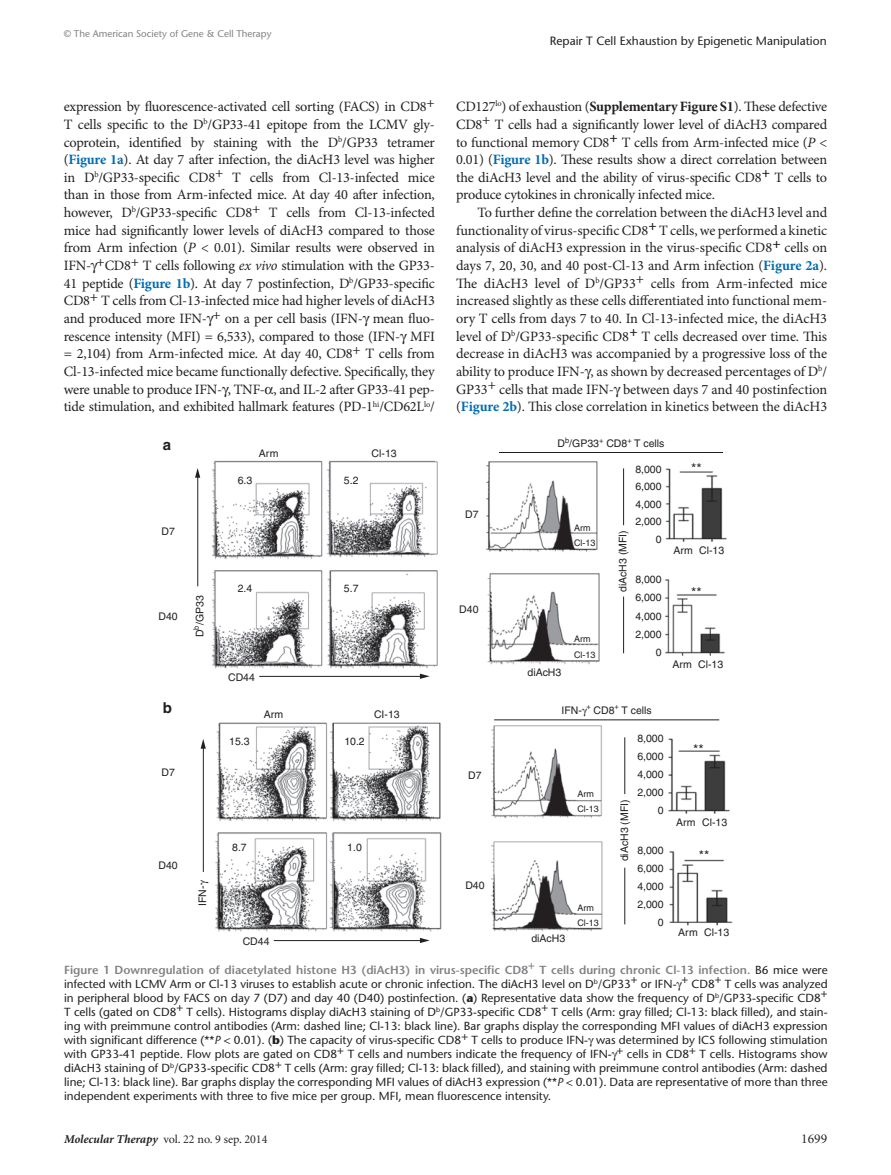
<style>
.page{position:relative;width:891px;height:1175px;background:#fff}
.page>*{position:absolute;margin:0;border:0;box-sizing:border-box;transform-origin:0 0}
.t1{font:700 15px "Helvetica";color:#231f20}
.t2{font:14.25px/17.7px "Minion Pro";letter-spacing:-.015em;color:#231f20;text-align:justify}
.t3{font:13.5px "Helvetica";color:#231f20}
.t4{font:13.5px "Minion";color:#231f20}
.t5{font:12px "Stone Sans";color:#231f20}
.t6{font:12px "Minion";color:#231f20}
.t7{font:11.7px/14.1px "Stone Sans";color:#231f20;text-align:justify}
.t8{font:600 11.7px "ITC Stone Sans";color:#808285}
.t9{font:10.5px "Helvetica";color:#231f20}
.t10{font:9.75px "Stone Sans";color:#808285}
.t11{font:9px/15px "Helvetica";letter-spacing:-.005em;color:#231f20}
.s1{font-weight:700;color:#006cb3}
.s2{font-style:italic}
.s3{font-weight:700}
.s4{font-family:"Stone Sans";font-weight:400;color:#231f20}
.s5{font-weight:700;font-style:italic}
</style>
<div class="page">
<img style="left:212px;top:460px;width:521px;height:472px">
<hr style="left:623px;top:468px;width:1px;height:57px;background:#231f20">
<hr style="left:623px;top:596px;width:1px;height:57px;background:#231f20">
<hr style="left:624px;top:737px;width:1px;height:57px;background:#231f20">
<hr style="left:624px;top:867px;width:1px;height:57px;background:#231f20">
<hr style="left:499px;top:452px;width:224px;height:1px;background:#231f20">
<hr style="left:203px;top:747px;width:1px;height:125px;background:#231f20">
<svg style="left:201px;top:739px;width:5px;height:9px"></svg>
<hr style="left:197px;top:476px;width:1px;height:110px;background:#231f20">
<svg style="left:195px;top:468px;width:5px;height:10px"></svg>
<hr style="left:274px;top:940px;width:148px;height:1px;background:#231f20">
<svg style="left:420px;top:938px;width:10px;height:5px"></svg>
<hr style="left:259px;top:676px;width:163px;height:1px;background:#231f20">
<svg style="left:420px;top:673px;width:10px;height:6px"></svg>
<hr style="left:494px;top:719px;width:225px;height:1px;background:#231f20">
<svg style="left:582px;top:708px;width:5px;height:8px"></svg>
<p class="t10" style="left:64px;top:28px;width:209px">© The American Society of Gene &amp; Cell Therapy</p>
<p class="t5" style="left:550px;top:34px;width:278px">Repair T Cell Exhaustion by Epigenetic Manipulation</p>
<p class="t2" style="left:64px;top:98px;width:373px">expression by fluorescence-activated cell sorting (FACS) in CD8+ T cells specific to the D<sup>b</sup>/GP33-41 epitope from the LCMV gly&shy;coprotein, identified by staining with the D<sup>b</sup>/GP33 tetramer (<span class="s1">Figure 1a</span>). At day 7 after infection, the diAcH3 level was higher in D<sup>b</sup>/GP33-specific CD8+ T cells from Cl-13-infected mice than in those from Arm-infected mice. At day 40 after infection, however, D<sup>b</sup>/GP33-specific CD8+ T cells from Cl-13-infected mice had significantly lower levels of diAcH3 compared to those from Arm infection (<span class="s2">P</span> &lt; 0.01). Similar results were observed in IFN- +CD8+ T cells following <span class="s2">ex vivo</span> stimulation with the GP33- 41 peptide (<span class="s1">Figure 1b</span>). At day 7 postinfection, D<sup>b</sup>/GP33-specific CD8+ T cells from Cl-13-infected mice had higher levels of diAcH3 and produced more IFN- + on a per cell basis (IFN- mean fluo&shy;rescence intensity (MFI) = 6,533), compared to those (IFN- MFI = 2,104) from Arm-infected mice. At day 40, CD8+ T cells from Cl-13-infected mice became functionally defective. Specifically, they were unable to produce IFN- , TNF- , and IL-2 after GP33-41 pep&shy;tide stimulation, and exhibited hallmark features (PD-1<sup>hi</sup>/CD62L<sup>lo</sup>/</p>
<p class="t2" style="left:456px;top:98px;width:373px">CD127<sup>lo</sup>) of exhaustion (<span class="s3">Supplementary Figure S1</span>). These defective CD8+ T cells had a significantly lower level of diAcH3 compared to functional memory CD8<sup>+</sup> T cells from Arm-infected mice (<span class="s2">P</span> &lt; 0.01) (<span class="s1">Figure 1b</span>). These results show a direct correlation between the diAcH3 level and the ability of virus-specific CD8<sup>+</sup> T cells to produce cytokines in chronically infected mice.</p>
<p class="t2" style="left:456px;top:204px;width:373px;text-indent:21px">To further define the correlation between the diAcH3 level and functionality of virus-specific CD8<sup>+</sup> T cells, we performed a kinetic analysis of diAcH3 expression in the virus-specific CD8<sup>+</sup> cells on days 7, 20, 30, and 40 post-Cl-13 and Arm infection (<span class="s1">Figure 2a</span>).<br>The diAcH3 level of D<sup>b</sup>/GP33+ cells from Arm-infected mice increased slightly as these cells differentiated into functional mem&shy;ory T cells from days 7 to 40. In Cl-13-infected mice, the diAcH3 level of D<sup>b</sup>/GP33-specific CD8<sup>+</sup> T cells decreased over time. This decrease in diAcH3 was accompanied by a progressive loss of the ability to produce IFN- , as shown by decreased percentages of D<sup>b</sup>/ GP33+ cells that made IFN- between days 7 and 40 postinfection (<span class="s1">Figure 2b</span>). This close correlation in kinetics between the diAcH3</p>
<p class="t1" style="left:163px;top:435px;width:10px">a</p>
<p class="t9" style="left:259px;top:447px;width:21px">Arm</p>
<p class="t9" style="left:372px;top:447px;width:27px">Cl-13</p>
<p class="t9" style="left:558px;top:437px;width:108px">D<sup>b</sup>/GP33<sup>+</sup> CD8<sup>+</sup> T cells</p>
<p class="t9" style="left:238px;top:474px;width:16px">6.3</p>
<p class="t9" style="left:344px;top:474px;width:16px">5.2</p>
<p class="t9" style="left:635px;top:463px;width:28px">8,000</p>
<p class="t9" style="left:635px;top:480px;width:28px">6,000</p>
<p class="t3" style="left:691px;top:460px;width:12px">**</p>
<p class="t9" style="left:161px;top:525px;width:15px">D7</p>
<p class="t9" style="left:159px;top:610px;width:21px">D40</p>
<p class="t9" style="left:194px;top:637px;width:43px;rotate:-90deg">D<sup>b</sup>/GP33</p>
<p class="t9" style="left:238px;top:582px;width:16px">2.4</p>
<p class="t9" style="left:344px;top:582px;width:16px">5.7</p>
<p class="t9" style="left:465px;top:508px;width:15px">D7</p>
<p class="t9" style="left:459px;top:603px;width:21px">D40</p>
<p class="t11" style="left:574px;top:520px;width:23px">Arm<br>Cl-13</p>
<p class="t11" style="left:574px;top:630px;width:23px;line-height:16.6px">Arm<br>Cl-13</p>
<p class="t9" style="left:635px;top:498px;width:28px">4,000</p>
<p class="t9" style="left:635px;top:515px;width:28px">2,000</p>
<p class="t9" style="left:617px;top:592px;width:63px;rotate:-90deg">diAcH3 (MFI)</p>
<p class="t9" style="left:656px;top:533px;width:7px">0</p>
<p class="t9" style="left:635px;top:573px;width:28px">8,000</p>
<p class="t9" style="left:635px;top:591px;width:28px">6,000</p>
<p class="t9" style="left:635px;top:610px;width:28px">4,000</p>
<p class="t9" style="left:635px;top:628px;width:28px">2,000</p>
<p class="t9" style="left:656px;top:646px;width:7px">0</p>
<p class="t9" style="left:673px;top:544px;width:52px">Arm Cl-13</p>
<p class="t3" style="left:691px;top:584px;width:12px">**</p>
<p class="t9" style="left:228px;top:670px;width:28px">CD44</p>
<p class="t9" style="left:528px;top:666px;width:35px">diAcH3</p>
<p class="t9" style="left:672px;top:658px;width:52px">Arm Cl-13</p>
<p class="t1" style="left:163px;top:699px;width:11px">b</p>
<p class="t9" style="left:264px;top:708px;width:21px">Arm</p>
<p class="t9" style="left:374px;top:708px;width:27px">CI-13</p>
<p class="t9" style="left:562px;top:704px;width:92px">IFN- <sup>+</sup> CD8<sup>+</sup> T cells</p>
<p class="t9" style="left:229px;top:735px;width:22px">15.3</p>
<p class="t9" style="left:344px;top:735px;width:22px">10.2</p>
<p class="t9" style="left:637px;top:732px;width:28px">8,000</p>
<p class="t3" style="left:693px;top:741px;width:12px">**</p>
<p class="t9" style="left:637px;top:750px;width:28px">6,000</p>
<p class="t9" style="left:161px;top:766px;width:15px">D7</p>
<p class="t9" style="left:468px;top:769px;width:15px">D7</p>
<p class="t9" style="left:637px;top:768px;width:28px">4,000</p>
<p class="t9" style="left:159px;top:859px;width:21px">D40</p>
<p class="t9" style="left:232px;top:841px;width:16px">8.7</p>
<p class="t9" style="left:347px;top:841px;width:16px">1.0</p>
<p class="t11" style="left:577px;top:786px;width:23px">Arm<br>Cl-13</p>
<p class="t9" style="left:637px;top:786px;width:28px">2,000</p>
<p class="t9" style="left:618px;top:861px;width:63px;rotate:-90deg">diAcH3 (MFI)</p>
<p class="t9" style="left:658px;top:804px;width:7px">0</p>
<p class="t9" style="left:637px;top:844px;width:28px">8,000</p>
<p class="t9" style="left:637px;top:862px;width:28px">6,000</p>
<p class="t9" style="left:676px;top:816px;width:52px">Arm Cl-13</p>
<p class="t3" style="left:699px;top:847px;width:12px">**</p>
<p class="t9" style="left:196px;top:905px;width:22px;rotate:-90deg">IFN-</p>
<p class="t9" style="left:465px;top:879px;width:21px">D40</p>
<p class="t11" style="left:577px;top:900px;width:23px">Arm<br>Cl-13</p>
<p class="t9" style="left:637px;top:880px;width:28px">4,000</p>
<p class="t9" style="left:637px;top:898px;width:28px">2,000</p>
<p class="t9" style="left:658px;top:916px;width:7px">0</p>
<p class="t9" style="left:243px;top:935px;width:28px">CD44</p>
<p class="t9" style="left:531px;top:932px;width:35px">diAcH3</p>
<p class="t9" style="left:704px;top:926px;width:27px">Cl-13</p>
<p class="t9" style="left:678px;top:926px;width:21px">Arm</p>
<p class="t8" style="left:64px;top:962px;width:765px">Figure 1 Downregulation of diacetylated histone H3 (diAcH3) in virus-specific CD8+ T cells during chronic Cl-13 infection. <span class="s4">B6 mice were</span></p>
<p class="t7" style="left:64px;top:976px;width:765px">infected with LCMV Arm or Cl-13 viruses to establish acute or chronic infection. The diAcH3 level on D<sup>b</sup>/GP33+ or IFN- + CD8+ T cells was analyzed in peripheral blood by FACS on day 7 (D7) and day 40 (D40) postinfection. (<span class="s3">a</span>) Representative data show the frequency of D<sup>b</sup>/GP33-specific CD8+ T cells (gated on CD8+ T cells). Histograms display diAcH3 staining of D<sup>b</sup>/GP33-specific CD8+ T cells (Arm: gray filled; Cl-13: black filled), and stain&shy;ing with preimmune control antibodies (Arm: dashed line; Cl-13: black line). Bar graphs display the corresponding MFI values of diAcH3 expression with significant difference (**<span class="s2">P</span> &lt; 0.01). (<span class="s3">b</span>) The capacity of virus-specific CD8+ T cells to produce IFN- was determined by ICS following stimulation with GP33-41 peptide. Flow plots are gated on CD8+ T cells and numbers indicate the frequency of IFN- + cells in CD8+ T cells. Histograms show diAcH3 staining of D<sup>b</sup>/GP33-specific CD8+ T cells (Arm: gray filled; Cl-13: black filled), and staining with preimmune control antibodies (Arm: dashed line; Cl-13: black line). Bar graphs display the corresponding MFI values of diAcH3 expression (**<span class="s2">P</span> &lt; 0.01). Data are representative of more than three independent experiments with three to five mice per group. MFI, mean fluorescence intensity.</p>
<p class="t6" style="left:64px;top:1133px;width:205px"><span class="s5">Molecular Therapy</span> vol. 22 no. 9 sep. 2014</p>
<p class="t4" style="left:801px;top:1132px;width:27px">1699</p>
</div>
